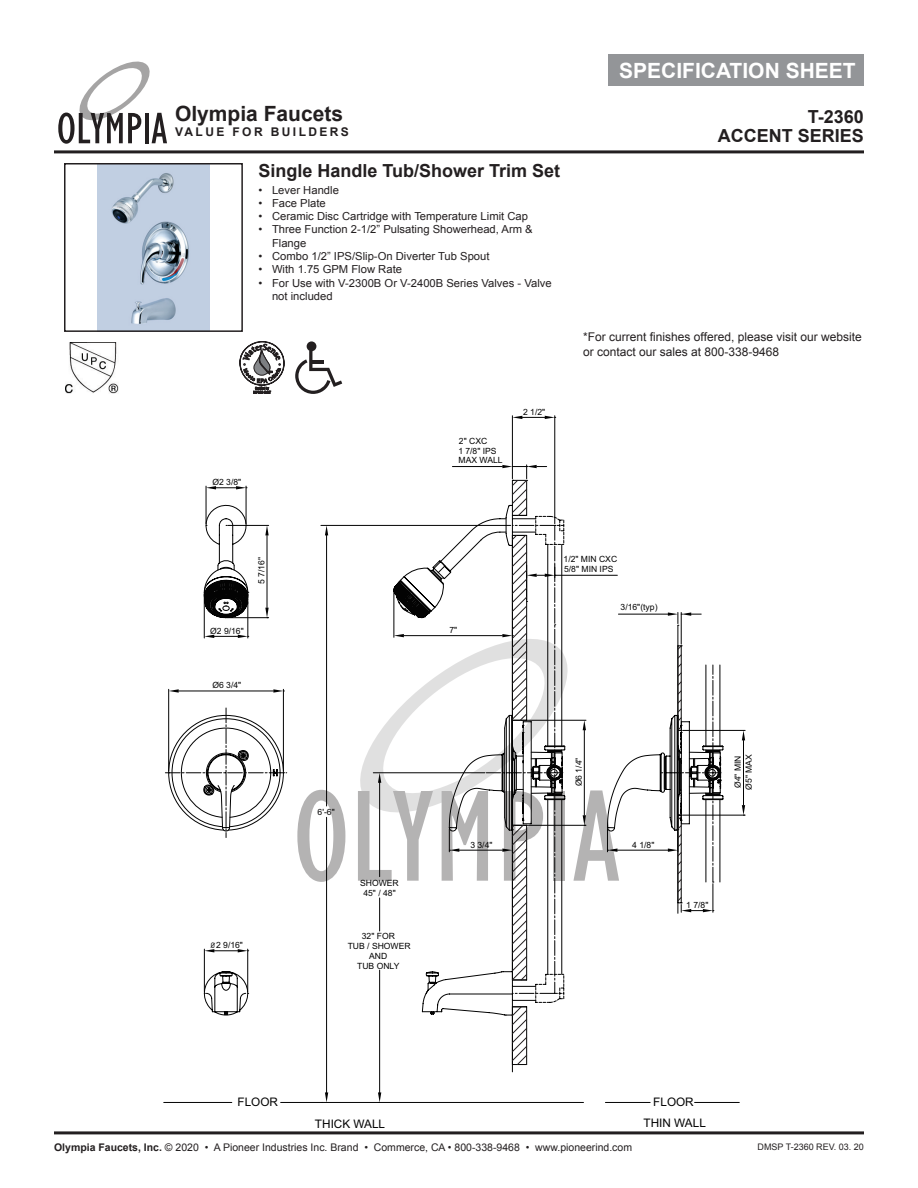
<style>
.page{position:relative;width:918px;height:1188px;background:#fff}
.page>*{position:absolute;margin:0;border:0;box-sizing:border-box;transform-origin:0 0}
.t1{font:700 21px "Arial";color:#fff}
.t2{font:700 21px "Arial";color:#231f20}
.t3{font:700 18px "Arial";color:#231f20}
.t4{font:12px/14.4px "Arial";color:#231f20}
.t5{font:700 12px "Arial";letter-spacing:.2em;color:#231f20}
.t6{font:11.7px "Arial";color:#030303}
.t7{font:11.1px/13.4px "Arial";color:#231f20}
.t8{font:10.5px "Arial";color:#231f20}
.t9{font:9px "Arial";color:#231f20}
.t10{font:8.55px/9.8px "Arial";color:#030303}
.s1{font-family:"ISOCPEUR"}
.s2{font-weight:700}
</style>
<div class="page">
<svg style="left:203px;top:948px;width:309px;height:68px"></svg>
<svg style="left:168px;top:464px;width:379px;height:309px"></svg>
<hr style="left:206px;top:486px;width:1px;height:38px;background:#030303">
<hr style="left:246px;top:486px;width:1px;height:38px;background:#030303">
<svg style="left:206px;top:486px;width:41px;height:3px"></svg>
<hr style="left:164px;top:1102px;width:68px;height:1px;background:#030303">
<hr style="left:605px;top:1102px;width:45px;height:1px;background:#030303">
<hr style="left:168px;top:689px;width:1px;height:82px;background:#030303">
<hr style="left:283px;top:689px;width:1px;height:82px;background:#030303">
<hr style="left:179px;top:691px;width:94px;height:1px;background:#030303">
<svg style="left:169px;top:689px;width:10px;height:4px"></svg>
<svg style="left:273px;top:689px;width:11px;height:4px"></svg>
<hr style="left:379px;top:970px;width:1px;height:123px;background:#030303">
<svg style="left:378px;top:1092px;width:3px;height:10px"></svg>
<hr style="left:326px;top:817px;width:1px;height:276px;background:#030303">
<svg style="left:322px;top:1092px;width:6px;height:10px"></svg>
<hr style="left:281px;top:1102px;width:303px;height:1px;background:#030303">
<hr style="left:204px;top:949px;width:1px;height:43px;background:#030303">
<hr style="left:247px;top:949px;width:1px;height:43px;background:#030303">
<svg style="left:204px;top:949px;width:45px;height:3px"></svg>
<hr style="left:512px;top:416px;width:1px;height:63px;background:#030303">
<hr style="left:554px;top:416px;width:1px;height:108px;background:#030303">
<svg style="left:512px;top:416px;width:44px;height:3px"></svg>
<hr style="left:683px;top:730px;width:62px;height:1px;background:#030303">
<hr style="left:683px;top:815px;width:62px;height:1px;background:#030303">
<hr style="left:743px;top:740px;width:1px;height:65px;background:#030303">
<svg style="left:742px;top:730px;width:3px;height:10px"></svg>
<svg style="left:742px;top:805px;width:3px;height:11px"></svg>
<hr style="left:695px;top:1102px;width:44px;height:1px;background:#030303">
<hr style="left:228px;top:525px;width:41px;height:1px;background:#030303">
<hr style="left:229px;top:617px;width:40px;height:1px;background:#030303">
<hr style="left:267px;top:535px;width:1px;height:73px;background:#030303">
<svg style="left:265px;top:525px;width:4px;height:10px"></svg>
<svg style="left:265px;top:608px;width:4px;height:10px"></svg>
<hr style="left:204px;top:594px;width:1px;height:44px;background:#030303">
<hr style="left:248px;top:594px;width:1px;height:44px;background:#030303">
<svg style="left:204px;top:503px;width:45px;height:116px"></svg>
<svg style="left:204px;top:635px;width:45px;height:3px"></svg>
<svg style="left:502px;top:465px;width:35px;height:3px"></svg>
<svg style="left:297px;top:515px;width:424px;height:492px"></svg>
<svg style="left:512px;top:480px;width:170px;height:585px"></svg>
<svg style="left:165px;top:708px;width:122px;height:130px"></svg>
<svg style="left:58px;top:62px;width:109px;height:82px"></svg>
<div style="left:608px;top:54px;width:256px;height:31px;background:#939598"></div>
<hr style="left:54px;top:150px;width:810px;height:3px;background:#231f20">
<hr style="left:54px;top:1131px;width:810px;height:3px;background:#231f20">
<img style="left:66px;top:342px;width:52px;height:51px">
<svg style="left:240px;top:341px;width:44px;height:53px"></svg>
<svg style="left:295px;top:350px;width:47px;height:44px"></svg>
<div style="left:307px;top:341px;width:9px;height:10px;background:#231f20;border-radius:50%"></div>
<img style="left:98px;top:166px;width:111px;height:163px">
<div style="left:64px;top:163px;width:179px;height:169px;border:2px solid #231f20"></div>
<h1 class="t2" style="left:175px;top:100px;width:170px">Olympia Faucets</h1>
<p class="t5" style="left:175px;top:124px;width:175px">VALUE FOR BUILDERS</p>
<h2 class="t3" style="left:259px;top:158px;width:303px">Single Handle Tub/Shower Trim Set</h2>
<p class="t7" style="left:259px;top:183px;width:82px">• Lever Handle</p>
<p class="t7" style="left:259px;top:196px;width:69px">• Face Plate</p>
<p class="t7" style="left:259px;top:210px;width:271px">• Ceramic Disc Cartridge with Temperature Limit Cap</p>
<p class="t7" style="left:272px;top:223px;width:262px;text-indent:-14px">• Three Function 2-1/2” Pulsating Showerhead, Arm &amp;<br>Flange</p>
<p class="t7" style="left:259px;top:250px;width:233px">• Combo 1/2” IPS/Slip-On Diverter Tub Spout</p>
<p class="t7" style="left:259px;top:263px;width:145px">• With 1.75 GPM Flow Rate</p>
<p class="t7" style="left:272px;top:276px;width:281px;text-indent:-14px">• For Use with V-2300B Or V-2400B Series Valves - Valve not included</p>
<p class="t10" style="left:212px;top:477px;width:30px">Ø2 3/8"</p>
<p class="t10" style="left:458px;top:436px;width:46px">2" CXC<br>1 7/8" IPS<br>MAX WALL</p>
<p class="t10" style="left:523px;top:407px;width:24px">2 1/2"</p>
<h1 class="t1" style="left:619px;top:57px;width:238px">SPECIFICATION SHEET</h1>
<h2 class="t3" style="left:808px;top:105px;width:58px">T-2360</h2>
<h2 class="t3" style="left:718px;top:124px;width:148px">ACCENT SERIES</h2>
<p class="t4" style="left:583px;top:330px;width:280px">*For current finishes offered, please visit our website or contact our sales at 800-338-9468</p>
<p class="t10" style="left:257px;top:584px;width:28px;rotate:-90deg">5 7/16"</p>
<p class="t10" style="left:210px;top:626px;width:35px">Ø2 9/16"</p>
<p class="t10" style="left:449px;top:625px;width:9px">7"</p>
<p class="t10" style="left:212px;top:681px;width:30px">Ø6 3/4"</p>
<p class="t10" style="left:210px;top:940px;width:34px"><span class="s1">Ø</span>2 9/16"</p>
<p class="t10" style="left:318px;top:807px;width:19px">6'-6"</p>
<p class="t10" style="left:360px;top:878px;width:40px;text-align:center">SHOWER<br>45" / 48"</p>
<p class="t10" style="left:348px;top:931px;width:64px;text-align:center">32" FOR<br>TUB / SHOWER<br>AND<br>TUB ONLY</p>
<p class="t10" style="left:470px;top:840px;width:24px">3 3/4"</p>
<p class="t10" style="left:564px;top:554px;width:55px">1/2" MIN CXC<br>5/8" MIN IPS</p>
<p class="t10" style="left:621px;top:602px;width:38px">3/16"(typ)</p>
<p class="t10" style="left:574px;top:786px;width:30px;rotate:-90deg">Ø6 1/4"</p>
<p class="t10" style="left:632px;top:840px;width:24px">4 1/8"</p>
<p class="t10" style="left:732px;top:790px;width:37px;line-height:10.9px;rotate:-90deg">Ø4" MIN<br>Ø5" MAX</p>
<p class="t10" style="left:686px;top:900px;width:24px">1 7/8"</p>
<p class="t6" style="left:237px;top:1094px;width:42px">FLOOR</p>
<p class="t6" style="left:653px;top:1094px;width:42px">FLOOR</p>
<p class="t6" style="left:315px;top:1116px;width:72px">THICK WALL</p>
<p class="t6" style="left:644px;top:1116px;width:64px">THIN WALL</p>
<p class="t8" style="left:54px;top:1140px;width:580px"><span class="s2">Olympia Faucets, Inc.</span> © 2020 • A Pioneer Industries Inc. Brand • Commerce, CA • 800-338-9468 • www.pioneerind.com</p>
<p class="t9" style="left:758px;top:1140px;width:108px">DMSP T-2360 REV. 03. 20</p>
</div>
